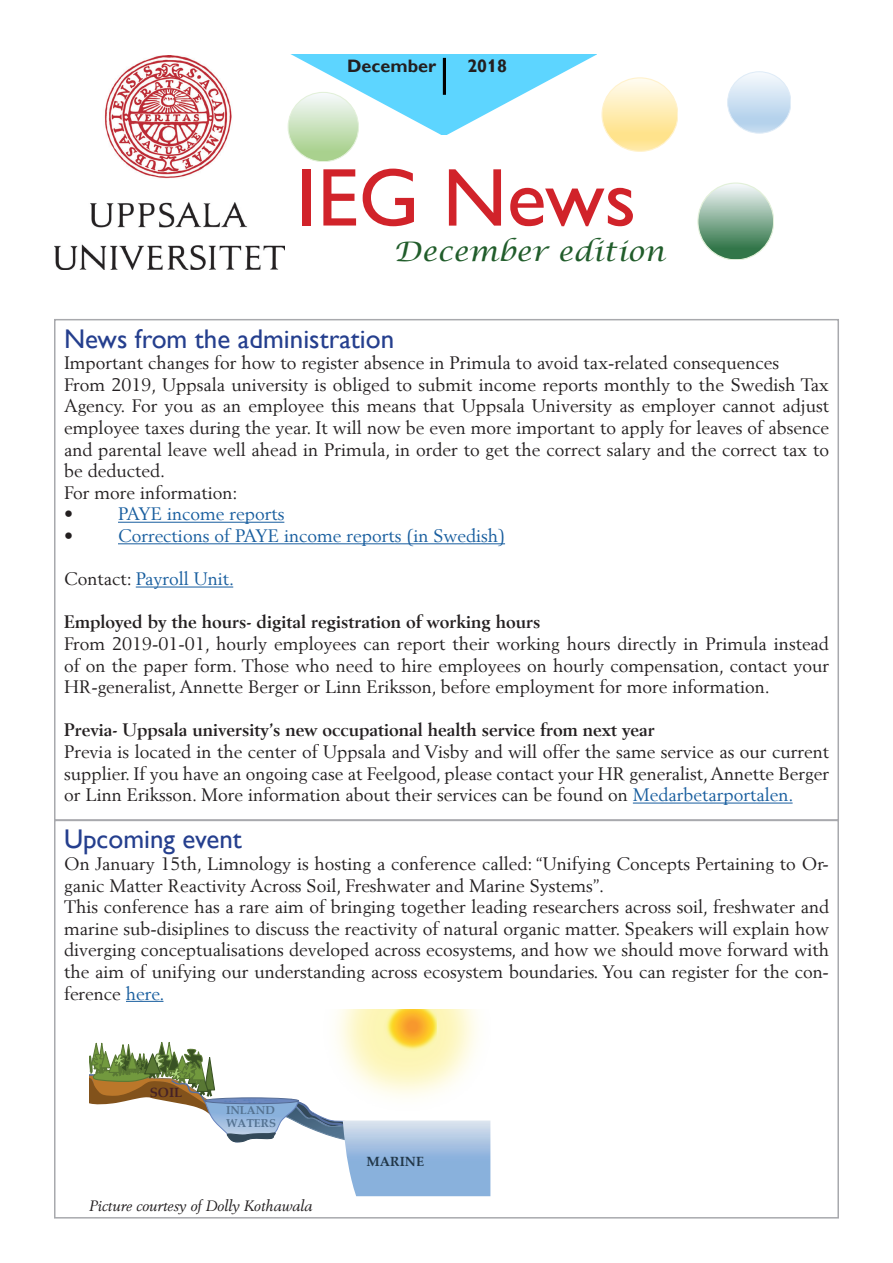
<style>
.page{position:relative;width:893px;height:1263px;background:#fff}
.page>*{position:absolute;margin:0;border:0;box-sizing:border-box;transform-origin:0 0}
.t1{font:82.5px "Gill Alt One";color:#d1232a}
.t2{font:27px "Gill Alt One";color:#253f8e}
.t3{font:italic 27px "Lucida Calligraphy";color:#215d2b;scale:1.07 1}
.t4{font:18px/21.6px "Berling";color:#231f20;text-align:justify}
.t5{font:700 18px "Berling";color:#231f20}
.t6{font:18px "Berling";color:#175d9e}
.t7{font:700 18px "Gill Sans";color:#231f20}
.t8{font:700 18px "Gill Alt One";color:#231f20}
.t9{font:italic 15px "Berling";color:#231f20}
.t10{font:700 13.35px "Palatino Linotype";color:#223748}
.t11{font:700 13.35px "Palatino Linotype";color:#462226}
.t12{font:700 11.4px/13.6px "Palatino Linotype";color:#547291}
.s1{color:#231f20}
.s2{color:#175d9e}
</style>
<div class="page">
<img style="left:54px;top:55px;width:231px;height:215px">
<svg style="left:727px;top:71px;width:63px;height:63px"></svg>
<svg style="left:288px;top:54px;width:389px;height:107px"></svg>
<hr style="left:443px;top:58px;width:3px;height:37px;background:#000">
<svg style="left:697px;top:182px;width:76px;height:77px"></svg>
<hr style="left:118px;top:522px;width:166px;height:1px;background:#175d9e">
<hr style="left:118px;top:543px;width:387px;height:1px;background:#175d9e">
<hr style="left:136px;top:587px;width:97px;height:1px;background:#175d9e">
<hr style="left:633px;top:803px;width:160px;height:1px;background:#175d9e">
<hr style="left:126px;top:1001px;width:37px;height:1px;background:#175d9e">
<div style="left:54px;top:820px;width:785px;height:398px;border:2px solid #a8a9ad"></div>
<img style="left:337px;top:1009px;width:140px;height:27px">
<img style="left:383px;top:1009px;width:53px;height:27px">
<svg style="left:89px;top:1036px;width:401px;height:160px"></svg>
<p class="t7" style="left:347px;top:55px;width:91px">December</p>
<p class="t8" style="left:467px;top:56px;width:41px">2018</p>
<p class="t1" style="left:297px;top:150px;width:341px">IEG News</p>
<p class="t3" style="left:393px;top:235px;width:255px">December edition</p>
<p class="t2" style="left:64px;top:323px;width:332px">News from the administration</p>
<p class="t4" style="left:64px;top:352px;width:716px">Important changes for how to register absence in Primula to avoid tax-related consequences</p>
<p class="t4" style="left:64px;top:373px;width:766px">From 2019, Uppsala university is obliged to submit income reports monthly to the Swedish Tax Agency. For you as an employee this means that Uppsala University as employer cannot adjust employee taxes during the year. It will now be even more important to apply for leaves of absence and parental leave well ahead in Primula, in order to get the correct salary and the correct tax to be deducted.</p>
<p class="t4" style="left:64px;top:481px;width:175px">For more information:</p>
<p class="t4" style="left:64px;top:503px;width:10px">•</p>
<p class="t6" style="left:118px;top:503px;width:168px">PAYE income reports</p>
<p class="t4" style="left:64px;top:525px;width:10px">•</p>
<p class="t6" style="left:118px;top:525px;width:389px">Corrections of PAYE income reports (in Swedish)</p>
<p class="t6" style="left:64px;top:568px;width:172px"><span class="s1">Contact:</span> Payroll Unit.</p>
<p class="t5" style="left:64px;top:611px;width:478px">Employed by the hours- digital registration of working hours</p>
<p class="t4" style="left:64px;top:633px;width:766px">From 2019-01-01, hourly employees can report their working hours directly in Primula instead of on the paper form. Those who need to hire employees on hourly compensation, contact your HR-generalist, Annette Berger or Linn Eriksson, before employment for more information.</p>
<p class="t5" style="left:64px;top:719px;width:592px">Previa- Uppsala university’s new occupational health service from next year</p>
<p class="t4" style="left:64px;top:741px;width:766px">Previa is located in the center of Uppsala and Visby and will offer the same service as our current supplier. If you have an ongoing case at Feelgood, please contact your HR generalist, Annette Berger or Linn Eriksson. More information about their services can be found on <span class="s2">Medarbetarportalen.</span></p>
<p class="t2" style="left:64px;top:823px;width:179px">Upcoming event</p>
<p class="t4" style="left:64px;top:853px;width:766px">On January 15th, Limnology is hosting a conference called: “Unifying Concepts Pertaining to Or&shy;ganic Matter Reactivity Across Soil, Freshwater and Marine Systems”.</p>
<p class="t4" style="left:64px;top:896px;width:766px">This conference has a rare aim of bringing together leading researchers across soil, freshwater and marine sub-disiplines to discuss the reactivity of natural organic matter. Speakers will explain how diverging conceptualisations developed across ecosystems, and how we should move forward with the aim of unifying our understanding across ecosystem boundaries. You can register for the con&shy;ference <span class="s2">here.</span></p>
<p class="t11" style="left:150px;top:1083px;width:34px">SOIL</p>
<p class="t12" style="left:226px;top:1102px;width:52px">INLAND<br>WATERS</p>
<p class="t9" style="left:89px;top:1196px;width:225px">Picture courtesy of Dolly Kothawala</p>
<p class="t10" style="left:367px;top:1151px;width:59px">MARINE</p>
</div>
